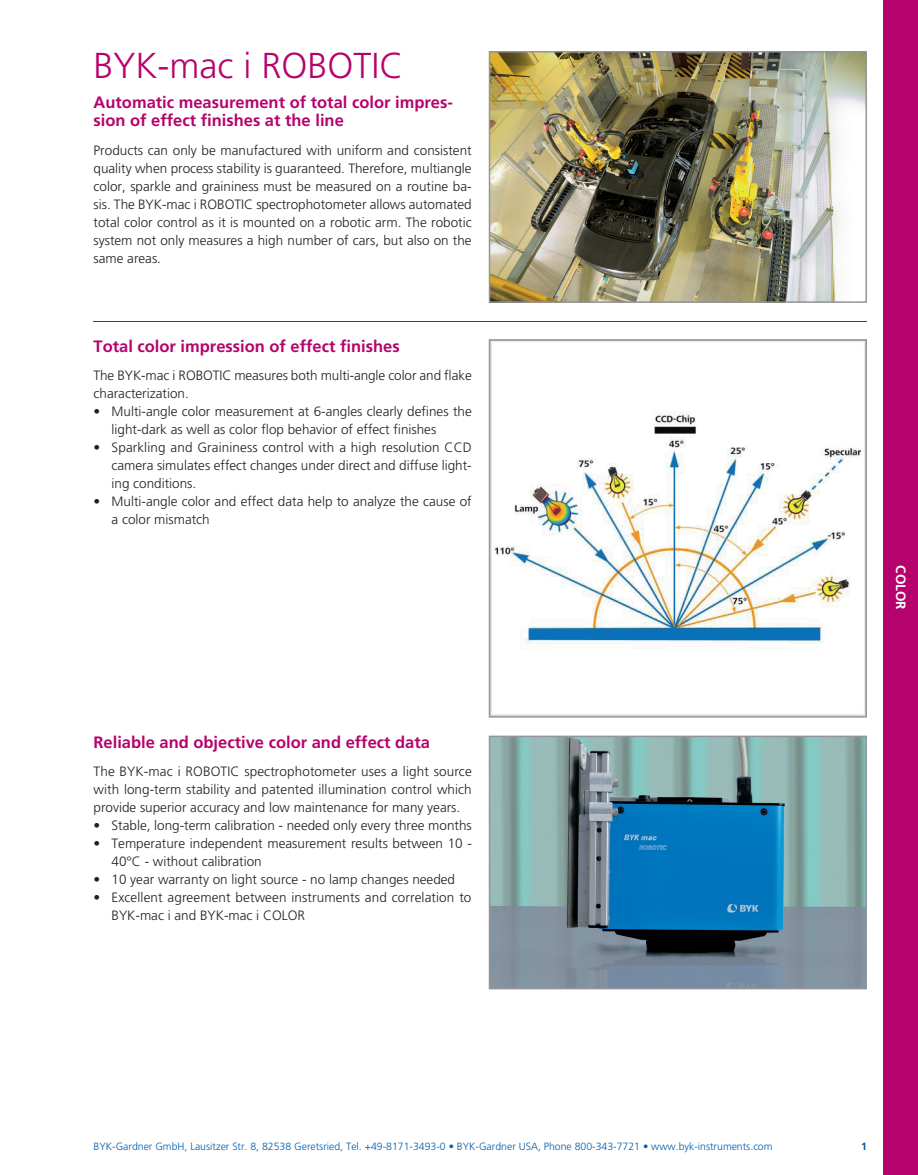
<style>
.page{position:relative;width:918px;height:1175px;background:#fff}
.page>*{position:absolute;margin:0;border:0;box-sizing:border-box;transform-origin:0 0}
.t1{font:300 36px "Frutiger LT Pro";color:#b6036c}
.t2{font:700 16.5px/18px "Frutiger LT Pro";color:#b6036c}
.t3{font:300 13.5px/18px "Frutiger LT Pro";color:#231f20}
.t4{font:700 13.5px "Frutiger LT Pro";color:#fff}
.t5{font:300 10.5px "Frutiger LT Pro";color:#015aaa}
.t6{font:700 10.5px "Frutiger LT Pro";color:#015aaa}
</style>
<div class="page">
<img style="left:492px;top:54px;width:372px;height:246px">
<div style="left:489px;top:51px;width:378px;height:252px;border:2px solid #939598"></div>
<hr style="left:94px;top:321px;width:773px;height:1px;background:#b6036c">
<img style="left:494px;top:411px;width:368px;height:238px">
<div style="left:489px;top:339px;width:378px;height:378px;border:2px solid #939598"></div>
<img style="left:492px;top:738px;width:372px;height:248px">
<div style="left:489px;top:735px;width:378px;height:254px;border:2px solid #939598"></div>
<div style="left:884px;top:0;width:34px;height:1174px;background:#b6036c"></div>
<h1 class="t1" style="left:94px;top:45px;width:311px">BYK-mac i ROBOTIC</h1>
<p class="t2" style="left:94px;top:94px;width:361px">Automatic measurement of total color impres&shy;sion of effect finishes at the line</p>
<p class="t3" style="left:94px;top:141px;width:380px;text-align:justify">Products can only be manufactured with uniform and consistent quality when process stability is guaranteed. Therefore, multiangle color, sparkle and graininess must be measured on a routine ba&shy;sis. The BYK-mac i ROBOTIC spectrophotometer allows automated total color control as it is mounted on a robotic arm. The robotic system not only measures a high number of cars, but also on the same areas.</p>
<p class="t2" style="left:94px;top:337px;width:308px">Total color impression of effect finishes</p>
<p class="t3" style="left:94px;top:366px;width:380px">The BYK-mac i ROBOTIC measures both multi-angle color and flake characterization.</p>
<p class="t3" style="left:112px;top:402px;width:362px;text-indent:-18px">• Multi-angle color measurement at 6-angles clearly defines the light-dark as well as color flop behavior of effect finishes</p>
<p class="t3" style="left:112px;top:438px;width:362px;text-align:justify;text-indent:-18px">• Sparkling and Graininess control with a high resolution CCD camera simulates effect changes under direct and diffuse light&shy;ing conditions.</p>
<p class="t3" style="left:112px;top:492px;width:362px;text-indent:-18px">• Multi-angle color and effect data help to analyze the cause of a color mismatch</p>
<p class="t2" style="left:94px;top:733px;width:338px">Reliable and objective color and effect data</p>
<p class="t3" style="left:94px;top:762px;width:380px;text-align:justify">The BYK-mac i ROBOTIC spectrophotometer uses a light source with long-term stability and patented illumination control which provide superior accuracy and low maintenance for many years.</p>
<p class="t3" style="left:94px;top:816px;width:380px">• Stable, long-term calibration - needed only every three months</p>
<p class="t3" style="left:112px;top:834px;width:362px;text-indent:-18px">• Temperature independent measurement results between 10 -<br>40°C - without calibration</p>
<p class="t3" style="left:94px;top:870px;width:363px">• 10 year warranty on light source - no lamp changes needed</p>
<p class="t3" style="left:112px;top:888px;width:361px;text-indent:-18px">• Excellent agreement between instruments and correlation to<br>BYK-mac i and BYK-mac i COLOR</p>
<p class="t4" style="left:909px;top:565px;width:46px;rotate:90deg">COLOR</p>
<p class="t5" style="left:94px;top:1139px;width:681px">BYK-Gardner GmbH, Lausitzer Str. 8, 82538 Geretsried, Tel. +49-8171-3493-0 • BYK-Gardner USA, Phone 800-343-7721 • www.byk-instruments.com</p>
<p class="t6" style="left:861px;top:1139px;width:7px">1</p>
</div>
